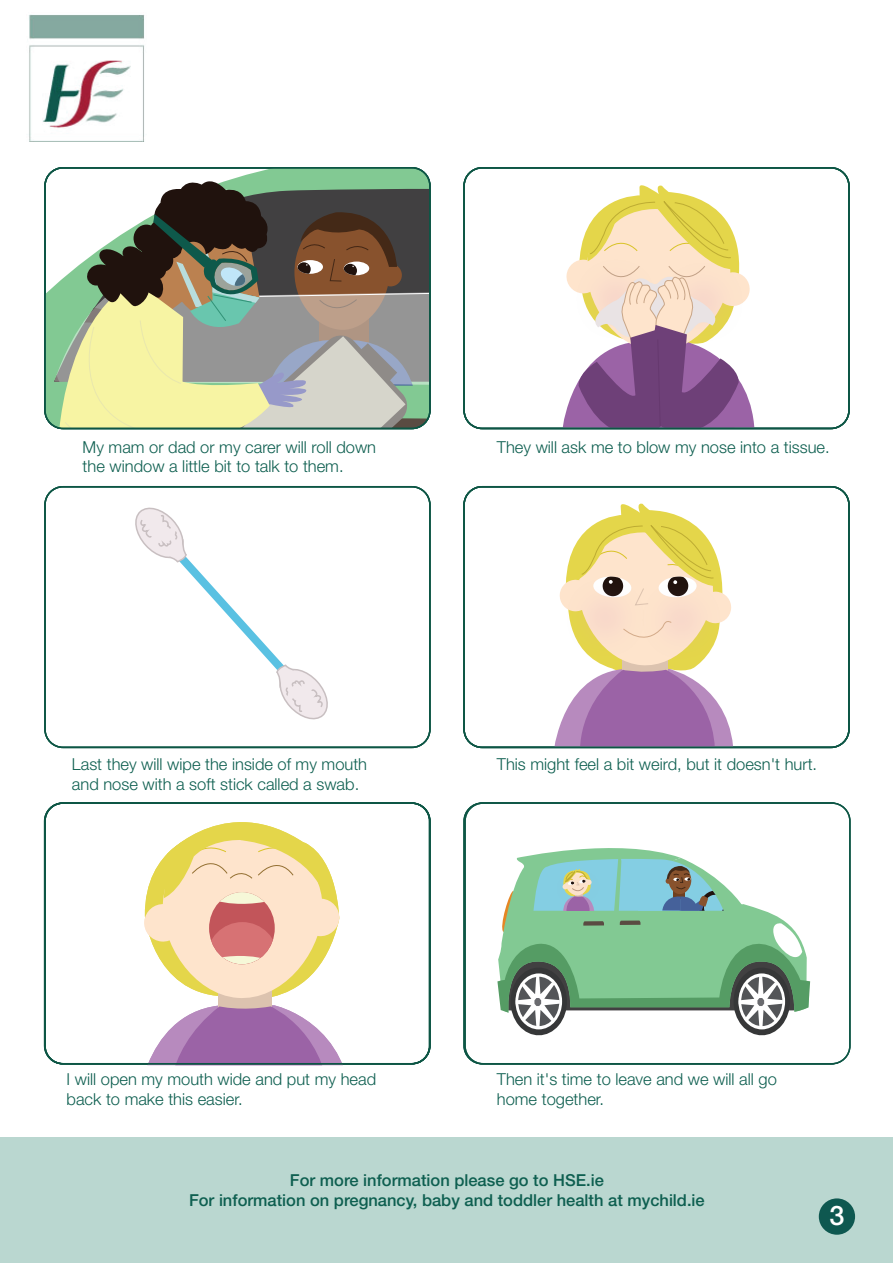
<style>
.page{position:relative;width:893px;height:1263px;background:#fff}
.page>*{position:absolute;margin:0;border:0;box-sizing:border-box;transform-origin:0 0}
.t1{font:500 27px "Helvetica Neue";color:#fff}
.t2{font:300 16.5px/19.8px "Helvetica Neue";color:#0e5f50}
.t3{font:500 16.5px/19.8px "Helvetica Neue";color:#0e5f50;text-align:center}
</style>
<div class="page">
<svg style="left:563px;top:185px;width:192px;height:241px"></svg>
<div style="left:463px;top:167px;width:387px;height:262px;border:2px solid #0d5645;border-radius:18px"></div>
<div style="left:44px;top:486px;width:387px;height:262px;border:2px solid #0d5645;border-radius:18px"></div>
<svg style="left:135px;top:507px;width:193px;height:213px"></svg>
<svg style="left:554px;top:503px;width:179px;height:242px"></svg>
<div style="left:463px;top:486px;width:387px;height:262px;border:2px solid #0d5645;border-radius:18px"></div>
<svg style="left:136px;top:822px;width:216px;height:243px"></svg>
<svg style="left:45px;top:175px;width:385px;height:253px;background:#9a9c85"></svg>
<div style="left:44px;top:802px;width:386px;height:262px;border:2px solid #0d5645;border-radius:18px"></div>
<svg style="left:517px;top:848px;width:164px;height:10px"></svg>
<div style="left:464px;top:802px;width:387px;height:262px;border:2px solid #0d5645;border-radius:18px"></div>
<svg style="left:497px;top:858px;width:313px;height:178px"></svg>
<img style="left:545px;top:848px;width:55px;height:63px">
<img style="left:29px;top:14px;width:116px;height:128px">
<div style="left:1px;top:1138px;width:892px;height:125px;background:#bad7d0"></div>
<div style="left:819px;top:1198px;width:36px;height:37px;background:#0e5850;border-radius:50%"></div>
<p class="t2" style="left:83px;top:436px;width:295px">My mam or dad or my carer will roll down the window a little bit to talk to them.</p>
<p class="t2" style="left:497px;top:436px;width:334px">They will ask me to blow my nose into a tissue.</p>
<p class="t2" style="left:72px;top:754px;width:297px">Last they will wipe the inside of my mouth and nose with a soft stick called a swab.</p>
<p class="t2" style="left:497px;top:754px;width:322px">This might feel a bit weird, but it doesn't hurt.</p>
<p class="t2" style="left:67px;top:1069px;width:311px">I will open my mouth wide and put my head back to make this easier.</p>
<p class="t2" style="left:497px;top:1069px;width:281px">Then it's time to leave and we will all go home together.</p>
<p class="t3" style="left:189px;top:1170px;width:517px">For more information please go to HSE.ie<br>For information on pregnancy, baby and toddler health at mychild.ie</p>
<h1 class="t1" style="left:829px;top:1199px;width:17px">3</h1>
</div>
